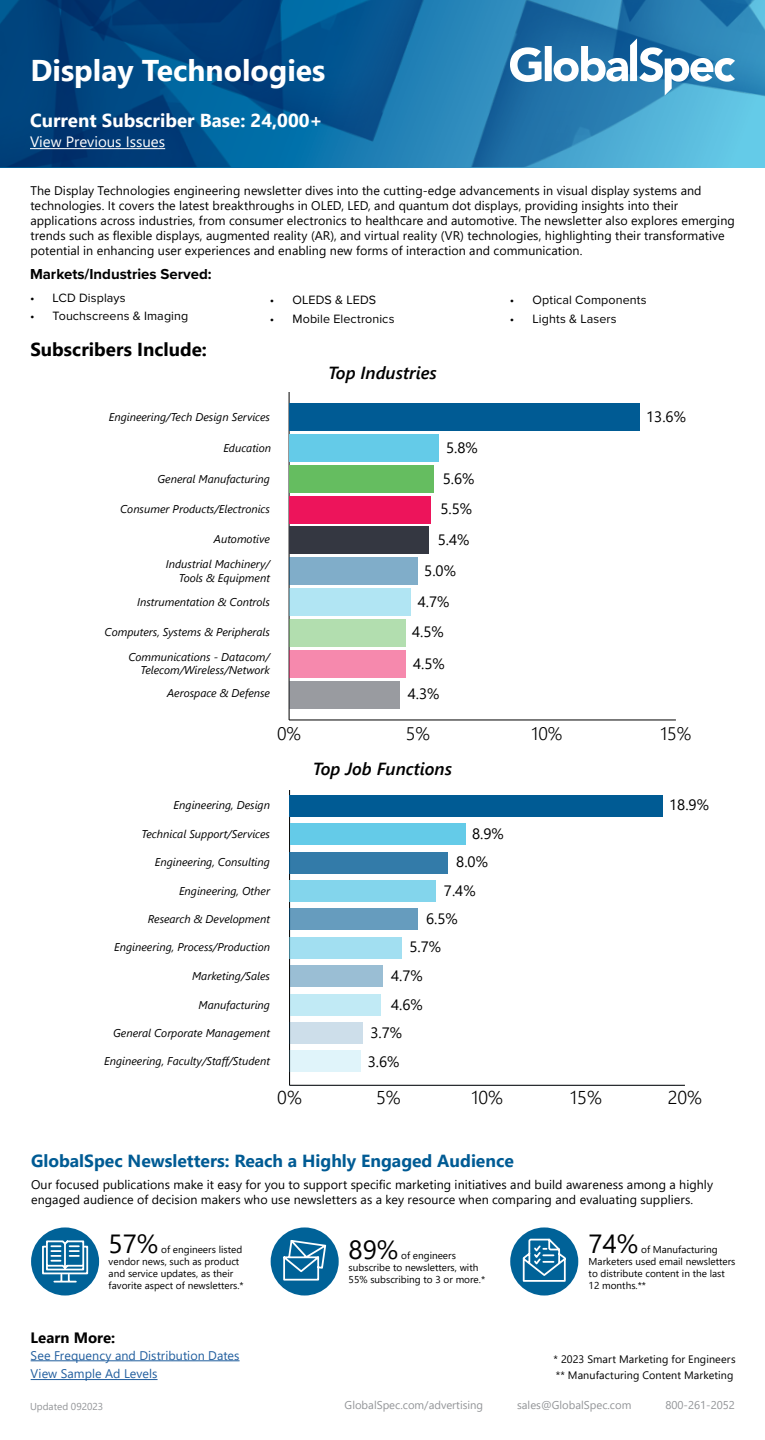
<style>
.page{position:relative;width:765px;height:1440px;background:#fff}
.page>*{position:absolute;margin:0;border:0;box-sizing:border-box;transform-origin:0 0}
.t1{font:700 30px "Segoe UI";color:#fff}
.t2{font:26.25px "Segoe UI";color:#000}
.t3{font:700 18.75px "Segoe UI";color:#fff}
.t4{font:700 18.75px "Segoe UI";color:#000}
.t5{font:300 18.5px "Segoe UI";color:#000}
.t6{font:300 18.12px "Segoe UI";color:#000}
.t7{font:700 17.5px "Segoe UI";color:#005b94}
.t8{font:italic 600 17.5px "Segoe UI";color:#000}
.t9{font:15px/31.9px "Segoe UI";color:#000}
.t10{font:700 15px "Proxima Nova";color:#000}
.t11{font:15px "Segoe UI";color:#fff}
.t12{font:700 15px "Segoe UI";color:#000}
.t13{font:12.5px/15px "Segoe UI";letter-spacing:.005em;color:#000}
.t14{font:12.5px "Proxima Nova";letter-spacing:.01em;color:#000}
.t15{font:12.5px/18.8px "Segoe UI";letter-spacing:.005em;color:#215e9e}
.t16{font:italic 11.25px/13.5px "Segoe UI";color:#000;text-align:right}
.t17{font:11.25px "Segoe UI";color:#939598}
.t18{font:10.75px/16.9px "Segoe UI";letter-spacing:.01em;color:#000}
.t19{font:10px/12px "Segoe UI";color:#000}
.t20{font:10px "Segoe UI";color:#939598}
</style>
<div class="page">
<img style="left:0;top:0;width:765px;height:167px">
<hr style="left:289px;top:720px;width:387px;height:1px;background:#000">
<hr style="left:289px;top:393px;width:1px;height:327px;background:#000">
<div style="left:289px;top:681px;width:111px;height:27px;background:#999ba0"></div>
<div style="left:289px;top:650px;width:116px;height:28px;background:#f689ad"></div>
<div style="left:289px;top:619px;width:116px;height:28px;background:#b2deaf"></div>
<div style="left:289px;top:588px;width:121px;height:28px;background:#b1e5f3"></div>
<div style="left:289px;top:557px;width:129px;height:28px;background:#80adc9"></div>
<div style="left:289px;top:527px;width:139px;height:27px;background:#343741"></div>
<div style="left:289px;top:496px;width:142px;height:27px;background:#ed145b"></div>
<div style="left:289px;top:465px;width:145px;height:28px;background:#65bd60"></div>
<div style="left:289px;top:434px;width:150px;height:28px;background:#64cbe8"></div>
<div style="left:289px;top:403px;width:351px;height:28px;background:#005b94"></div>
<hr style="left:30px;top:148px;width:135px;height:1px;background:#fff">
<hr style="left:290px;top:1085px;width:395px;height:1px;background:#000">
<hr style="left:289px;top:790px;width:1px;height:295px;background:#000">
<div style="left:290px;top:1051px;width:71px;height:21px;background:#e0f4fa"></div>
<div style="left:290px;top:1022px;width:73px;height:22px;background:#cddeea"></div>
<div style="left:290px;top:994px;width:91px;height:21px;background:#c1eaf5"></div>
<div style="left:290px;top:965px;width:92px;height:22px;background:#9abed4"></div>
<div style="left:290px;top:937px;width:112px;height:22px;background:#a2dff1"></div>
<div style="left:290px;top:909px;width:128px;height:21px;background:#669cbe"></div>
<div style="left:290px;top:880px;width:146px;height:22px;background:#83d5ec"></div>
<div style="left:290px;top:852px;width:158px;height:21px;background:#337ba9"></div>
<div style="left:290px;top:823px;width:176px;height:22px;background:#64cbe8"></div>
<div style="left:290px;top:795px;width:373px;height:21px;background:#005b94"></div>
<svg style="left:510px;top:38px;width:225px;height:57px"></svg>
<hr style="left:31px;top:1360px;width:209px;height:1px;background:#215e9e">
<hr style="left:31px;top:1379px;width:127px;height:1px;background:#215e9e">
<div style="left:31px;top:1227px;width:68px;height:69px;background:#006298;border-radius:50%"></div>
<svg style="left:42px;top:1240px;width:47px;height:43px"></svg>
<div style="left:510px;top:1227px;width:68px;height:69px;background:#006298;border-radius:50%"></div>
<svg style="left:521px;top:1235px;width:46px;height:47px"></svg>
<div style="left:271px;top:1227px;width:68px;height:69px;background:#006298;border-radius:50%"></div>
<svg style="left:283px;top:1240px;width:44px;height:41px"></svg>
<h1 class="t1" style="left:30px;top:42px;width:296px">Display Technologies</h1>
<h3 class="t3" style="left:30px;top:103px;width:294px">Current Subscriber Base: 24,000+</h3>
<p class="t11" style="left:30px;top:128px;width:137px">View Previous Issues</p>
<p class="t13" style="left:30px;top:181px;width:706px">The Display Technologies engineering newsletter dives into the cutting-edge advancements in visual display systems and technologies. It covers the latest breakthroughs in OLED, LED, and quantum dot displays, providing insights into their applications across industries, from consumer electronics to healthcare and automotive. The newsletter also explores emerging trends such as flexible displays, augmented reality (AR), and virtual reality (VR) technologies, highlighting their transformative potential in enhancing user experiences and enabling new forms of interaction and communication.</p>
<p class="t10" style="left:30px;top:263px;width:183px">Markets/Industries Served:</p>
<p class="t14" style="left:30px;top:288px;width:97px">• LCD Displays</p>
<p class="t14" style="left:30px;top:307px;width:160px">• Touchscreens &amp; Imaging</p>
<h3 class="t4" style="left:30px;top:332px;width:178px">Subscribers Include:</h3>
<p class="t14" style="left:270px;top:291px;width:108px">• OLEDS &amp; LEDS</p>
<p class="t14" style="left:270px;top:309px;width:126px">• Mobile Electronics</p>
<h3 class="t8" style="left:328px;top:356px;width:110px">Top Industries</h3>
<p class="t14" style="left:510px;top:291px;width:138px">• Optical Components</p>
<p class="t14" style="left:510px;top:309px;width:108px">• Lights &amp; Lasers</p>
<p class="t16" style="left:109px;top:408px;width:163px">Engineering/Tech Design Services</p>
<p class="t9" style="left:646px;top:399px;width:41px">13.6%</p>
<p class="t9" style="left:446px;top:431px;width:33px">5.8%</p>
<p class="t16" style="left:157px;top:470px;width:114px">General Manufacturing</p>
<p class="t9" style="left:443px;top:461px;width:33px">5.6%</p>
<p class="t16" style="left:120px;top:500px;width:151px">Consumer Products/Electronics</p>
<p class="t9" style="left:440px;top:491px;width:33px">5.5%</p>
<p class="t16" style="left:223px;top:439px;width:49px">Education</p>
<p class="t16" style="left:214px;top:531px;width:58px">Automotive</p>
<p class="t16" style="left:166px;top:556px;width:106px">Industrial Machinery/<br>Tools &amp; Equipment</p>
<p class="t16" style="left:137px;top:594px;width:134px">Instrumentation &amp; Controls</p>
<p class="t9" style="left:424px;top:522px;width:47px;text-indent:14px">5.4%<br>5.0%</p>
<p class="t9" style="left:418px;top:585px;width:33px">4.7%</p>
<p class="t16" style="left:105px;top:623px;width:167px">Computers, Systems &amp; Peripherals</p>
<p class="t9" style="left:412px;top:615px;width:34px;line-height:31.4px">4.5%<br>4.5%</p>
<p class="t16" style="left:128px;top:648px;width:143px">Communications - Datacom/<br>Telecom/Wireless/Network</p>
<p class="t16" style="left:167px;top:685px;width:104px">Aerospace &amp; Defense</p>
<p class="t9" style="left:408px;top:676px;width:33px">4.3%</p>
<h3 class="t6" style="left:277px;top:716px;width:26px">0%</h3>
<h3 class="t6" style="left:406px;top:716px;width:26px">5%</h3>
<h3 class="t6" style="left:532px;top:716px;width:32px">10%</h3>
<h3 class="t6" style="left:660px;top:716px;width:32px">15%</h3>
<p class="t16" style="left:174px;top:796px;width:98px">Engineering, Design</p>
<h3 class="t8" style="left:313px;top:752px;width:140px">Top Job Functions</h3>
<p class="t9" style="left:669px;top:787px;width:41px">18.9%</p>
<p class="t16" style="left:142px;top:826px;width:130px">Technical Support/Services</p>
<p class="t16" style="left:155px;top:853px;width:117px">Engineering, Consulting</p>
<p class="t16" style="left:179px;top:882px;width:92px">Engineering, Other</p>
<p class="t16" style="left:148px;top:910px;width:124px">Research &amp; Development</p>
<p class="t16" style="left:114px;top:938px;width:157px">Engineering, Process/Production</p>
<p class="t16" style="left:192px;top:968px;width:79px">Marketing/Sales</p>
<p class="t16" style="left:199px;top:996px;width:73px">Manufacturing</p>
<p class="t16" style="left:113px;top:1025px;width:158px">General Corporate Management</p>
<p class="t16" style="left:104px;top:1053px;width:167px">Engineering, Faculty/Staff/Student</p>
<p class="t9" style="left:472px;top:817px;width:33px">8.9%</p>
<p class="t9" style="left:456px;top:844px;width:33px">8.0%</p>
<p class="t9" style="left:444px;top:873px;width:33px">7.4%</p>
<p class="t9" style="left:426px;top:901px;width:33px">6.5%</p>
<p class="t9" style="left:410px;top:930px;width:33px">5.7%</p>
<p class="t9" style="left:391px;top:959px;width:33px">4.7%</p>
<p class="t9" style="left:391px;top:987px;width:33px">4.6%</p>
<p class="t9" style="left:370px;top:1016px;width:33px">3.7%</p>
<p class="t9" style="left:368px;top:1044px;width:33px">3.6%</p>
<h3 class="t5" style="left:277px;top:1080px;width:26px">0%</h3>
<h3 class="t5" style="left:376px;top:1080px;width:26px">5%</h3>
<h3 class="t5" style="left:471px;top:1080px;width:33px">10%</h3>
<h3 class="t5" style="left:570px;top:1080px;width:33px">15%</h3>
<h3 class="t5" style="left:668px;top:1080px;width:36px">20%</h3>
<h3 class="t7" style="left:31px;top:1144px;width:484px">GlobalSpec Newsletters: Reach a Highly Engaged Audience</h3>
<p class="t13" style="left:31px;top:1176px;width:684px">Our focused publications make it easy for you to support specific marketing initiatives and build awareness among a highly engaged audience of decision makers who use newsletters as a key resource when comparing and evaluating suppliers.</p>
<h2 class="t2" style="left:109px;top:1219px;width:51px">57%</h2>
<p class="t19" style="left:109px;top:1243px;width:137px;text-indent:53px">of engineers listed vendor news, such as product and service updates, as their favorite aspect of newsletters.*</p>
<h2 class="t2" style="left:349px;top:1225px;width:51px">89%</h2>
<p class="t19" style="left:349px;top:1249px;width:138px;text-indent:53px">of engineers subscribe to newsletters, with<br>55% subscribing to 3 or more.*</p>
<p class="t12" style="left:31px;top:1324px;width:86px">Learn More:</p>
<p class="t15" style="left:31px;top:1345px;width:210px">See Frequency and Distribution Dates<br>View Sample Ad Levels</p>
<h2 class="t2" style="left:589px;top:1219px;width:51px">74%</h2>
<p class="t19" style="left:589px;top:1243px;width:148px;text-indent:53px">of Manufacturing<br>Marketers used email newsletters to distribute content in the last<br>12 months.**</p>
<p class="t18" style="left:554px;top:1349px;width:183px">* 2023 Smart Marketing for Engineers ** Manufacturing Content Marketing</p>
<p class="t20" style="left:30px;top:1397px;width:75px">Updated 092023</p>
<p class="t17" style="left:345px;top:1395px;width:140px">GlobalSpec.com/advertising</p>
<p class="t17" style="left:517px;top:1395px;width:116px">sales@GlobalSpec.com</p>
<p class="t17" style="left:665px;top:1395px;width:71px">800-261-2052</p>
</div>
